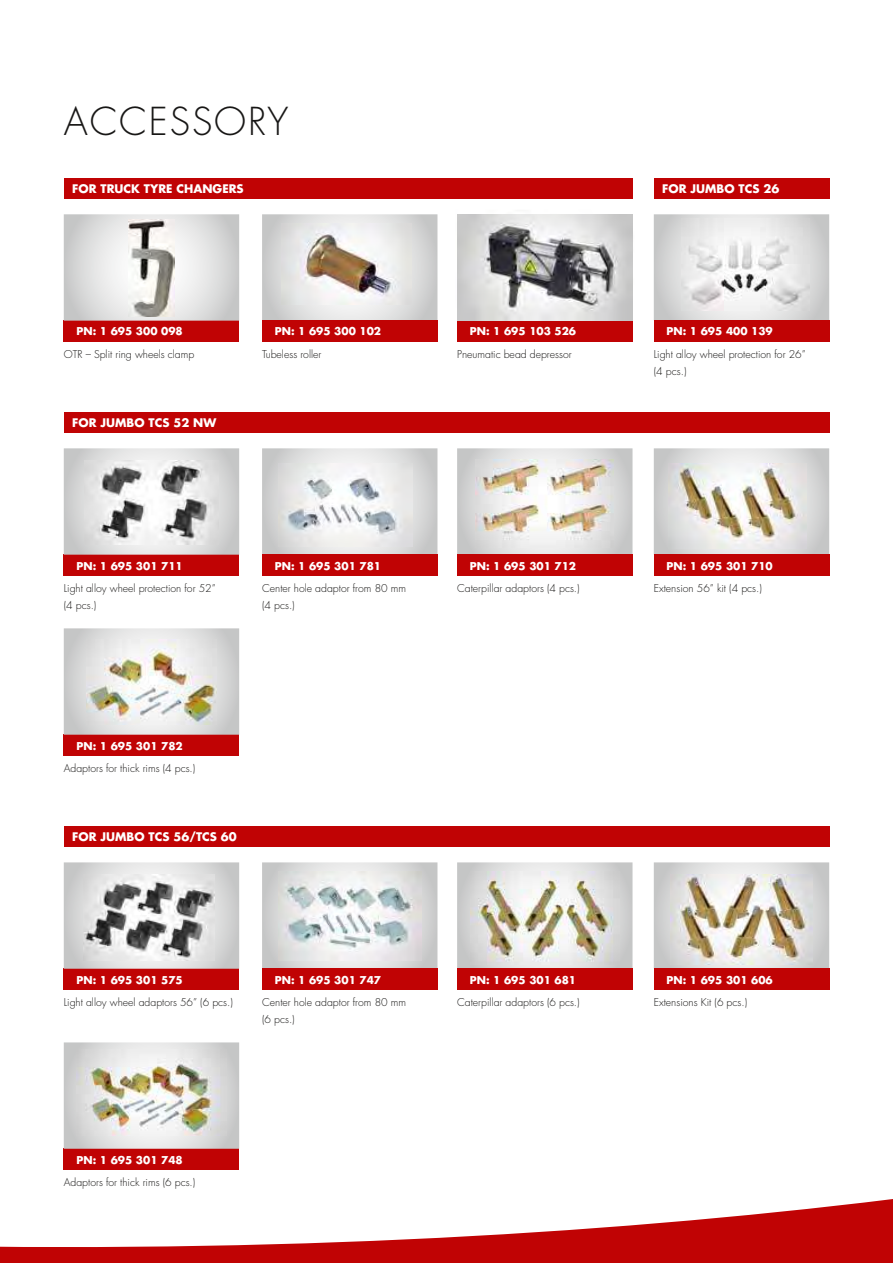
<style>
.page{position:relative;width:893px;height:1263px;background:#fff}
.page>*{position:absolute;margin:0;border:0;box-sizing:border-box;transform-origin:0 0}
.t1{font:300 37.5px "Futura";letter-spacing:.05em;color:#181716}
.t2{font:700 11.55px "Futura";color:#fff}
.t3{font:300 10.5px/16.4px "Futura";color:#181716}
.t4{font:700 10.5px "Futura";color:#fff}
</style>
<div class="page">
<svg style="left:0;top:872px;width:893px;height:391px"></svg>
<div style="left:64px;top:178px;width:568px;height:21px;background:#c00304"></div>
<div style="left:64px;top:412px;width:765px;height:21px;background:#c00304"></div>
<div style="left:64px;top:826px;width:765px;height:21px;background:#c00304"></div>
<div style="left:654px;top:178px;width:175px;height:21px;background:#c00304"></div>
<svg style="left:654px;top:214px;width:175px;height:107px;background:#d3cfcf"></svg>
<div style="left:654px;top:321px;width:175px;height:21px;background:#c00304"></div>
<svg style="left:654px;top:448px;width:175px;height:107px;background:#d5d0d0"></svg>
<div style="left:654px;top:555px;width:175px;height:21px;background:#c00304"></div>
<div style="left:64px;top:321px;width:175px;height:21px;background:#c00304"></div>
<div style="left:64px;top:555px;width:175px;height:21px;background:#c00304"></div>
<div style="left:64px;top:969px;width:175px;height:21px;background:#c00304"></div>
<div style="left:64px;top:1149px;width:175px;height:21px;background:#c00304"></div>
<div style="left:64px;top:735px;width:175px;height:21px;background:#c00304"></div>
<svg style="left:64px;top:214px;width:175px;height:107px"></svg>
<svg style="left:64px;top:448px;width:175px;height:107px;background:#d5d5d5"></svg>
<svg style="left:64px;top:862px;width:175px;height:107px;background:#d5d4d5"></svg>
<svg style="left:64px;top:1042px;width:175px;height:107px;background:#d5d4d5"></svg>
<svg style="left:64px;top:628px;width:175px;height:107px;background:#d5d4d4"></svg>
<svg style="left:262px;top:214px;width:175px;height:107px;background:#d6d3d3"></svg>
<svg style="left:262px;top:448px;width:175px;height:107px;background:#d6d2d2"></svg>
<svg style="left:262px;top:862px;width:175px;height:107px;background:#d4cfcf"></svg>
<div style="left:262px;top:321px;width:175px;height:21px;background:#c00304"></div>
<div style="left:262px;top:555px;width:175px;height:21px;background:#c00304"></div>
<div style="left:262px;top:969px;width:175px;height:21px;background:#c00304"></div>
<svg style="left:457px;top:448px;width:175px;height:107px;background:#d3cfcf"></svg>
<svg style="left:457px;top:862px;width:175px;height:107px;background:#d2cbcb"></svg>
<svg style="left:654px;top:862px;width:175px;height:107px;background:#d3cece"></svg>
<div style="left:457px;top:321px;width:175px;height:21px;background:#c00304"></div>
<div style="left:457px;top:555px;width:175px;height:21px;background:#c00304"></div>
<div style="left:457px;top:969px;width:175px;height:21px;background:#c00304"></div>
<div style="left:654px;top:969px;width:175px;height:21px;background:#c00304"></div>
<img style="left:87px;top:640px;width:129px;height:85px">
<img style="left:129px;top:220px;width:45px;height:97px">
<img style="left:281px;top:224px;width:131px;height:80px">
<img style="left:632px;top:214px;width:1px;height:107px">
<img style="left:457px;top:214px;width:175px;height:107px">
<img style="left:682px;top:219px;width:127px;height:91px">
<img style="left:278px;top:872px;width:143px;height:88px">
<img style="left:83px;top:875px;width:132px;height:85px">
<img style="left:470px;top:871px;width:149px;height:93px">
<img style="left:671px;top:874px;width:141px;height:90px">
<img style="left:77px;top:1050px;width:149px;height:85px">
<img style="left:669px;top:463px;width:137px;height:86px">
<img style="left:476px;top:459px;width:138px;height:88px">
<img style="left:279px;top:463px;width:133px;height:83px">
<img style="left:84px;top:461px;width:135px;height:83px">
<h1 class="t1" style="left:64px;top:97px;width:226px">ACCESSORY</h1>
<p class="t2" style="left:72px;top:181px;width:173px">FOR TRUCK TYRE CHANGERS</p>
<p class="t2" style="left:662px;top:181px;width:119px">FOR JUMBO TCS 26</p>
<p class="t4" style="left:77px;top:324px;width:108px">PN: 1 695 300 098</p>
<p class="t4" style="left:275px;top:324px;width:108px">PN: 1 695 300 102</p>
<p class="t4" style="left:470px;top:324px;width:108px">PN: 1 695 103 526</p>
<p class="t4" style="left:666px;top:324px;width:108px">PN: 1 695 400 139</p>
<p class="t3" style="left:64px;top:346px;width:132px">OTR – Split ring wheels clamp</p>
<p class="t3" style="left:262px;top:346px;width:61px">Tubeless roller</p>
<p class="t3" style="left:457px;top:346px;width:116px">Pneumatic bead depressor</p>
<p class="t3" style="left:654px;top:346px;width:154px">Light alloy wheel protection for 26” (4 pcs.)</p>
<p class="t2" style="left:72px;top:415px;width:146px">FOR JUMBO TCS 52 NW</p>
<p class="t4" style="left:77px;top:558px;width:108px">PN: 1 695 301 711</p>
<p class="t3" style="left:64px;top:580px;width:154px">Light alloy wheel protection for 52” (4 pcs.)</p>
<p class="t4" style="left:275px;top:558px;width:108px">PN: 1 695 301 781</p>
<p class="t3" style="left:262px;top:580px;width:145px">Center hole adaptor from 80 mm (4 pcs.)</p>
<p class="t4" style="left:77px;top:738px;width:108px">PN: 1 695 301 782</p>
<p class="t3" style="left:64px;top:760px;width:133px">Adaptors for thick rims (4 pcs.)</p>
<p class="t2" style="left:72px;top:829px;width:166px">FOR JUMBO TCS 56/TCS 60</p>
<p class="t4" style="left:470px;top:558px;width:108px">PN: 1 695 301 712</p>
<p class="t3" style="left:457px;top:580px;width:124px">Caterpillar adaptors (4 pcs.)</p>
<p class="t4" style="left:666px;top:558px;width:108px">PN: 1 695 301 710</p>
<p class="t3" style="left:654px;top:580px;width:110px">Extension 56” kit (4 pcs.)</p>
<p class="t4" style="left:77px;top:972px;width:108px">PN: 1 695 301 575</p>
<p class="t3" style="left:64px;top:994px;width:171px">Light alloy wheel adaptors 56” (6 pcs.)</p>
<p class="t4" style="left:275px;top:972px;width:108px">PN: 1 695 301 747</p>
<p class="t3" style="left:262px;top:994px;width:145px">Center hole adaptor from 80 mm (6 pcs.)</p>
<p class="t4" style="left:77px;top:1152px;width:108px">PN: 1 695 301 748</p>
<p class="t3" style="left:64px;top:1174px;width:133px">Adaptors for thick rims (6 pcs.)</p>
<p class="t4" style="left:470px;top:972px;width:108px">PN: 1 695 301 681</p>
<p class="t4" style="left:666px;top:972px;width:108px">PN: 1 695 301 606</p>
<p class="t3" style="left:457px;top:994px;width:124px">Caterpillar adaptors (6 pcs.)</p>
<p class="t3" style="left:654px;top:994px;width:95px">Extensions Kit (6 pcs.)</p>
</div>
